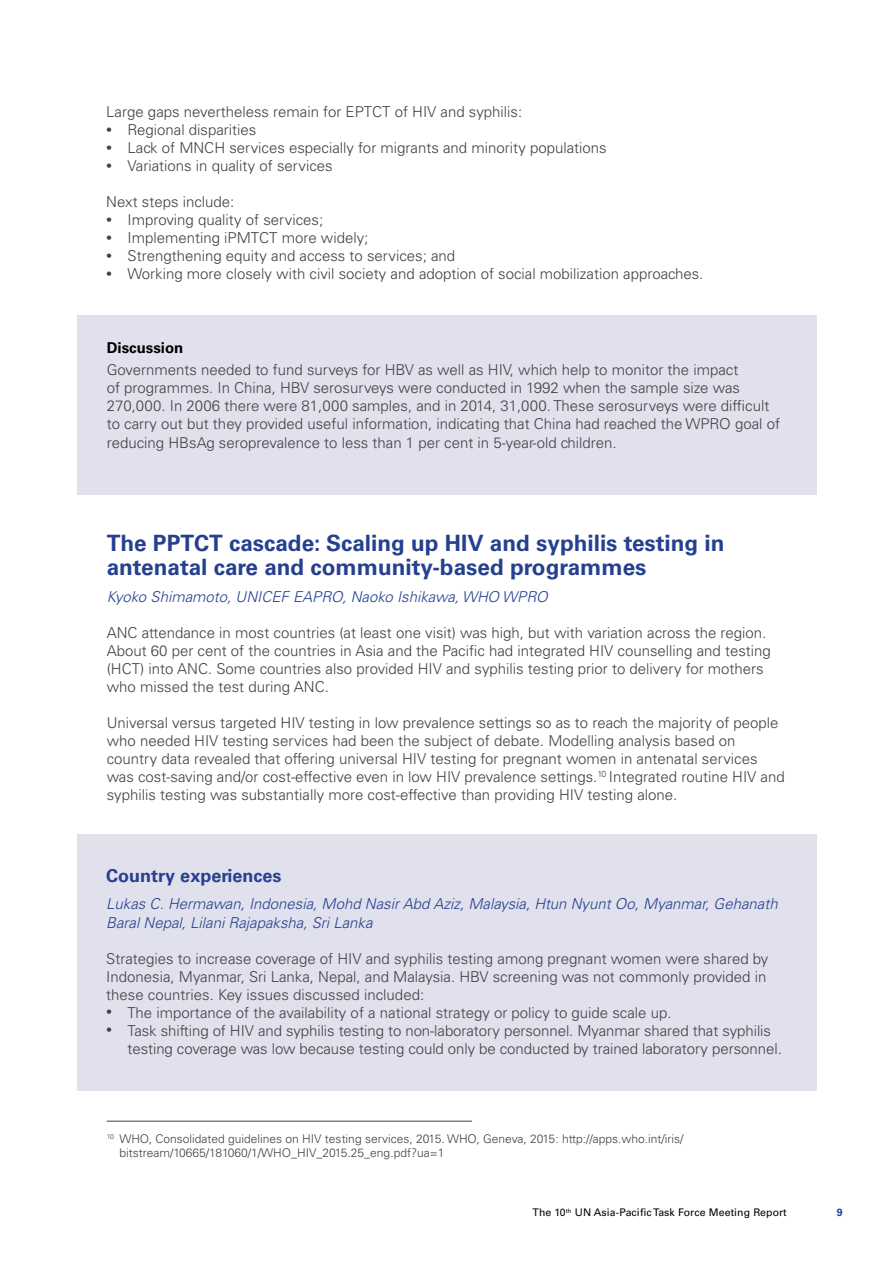
<style>
.page{position:relative;width:893px;height:1263px;background:#fff}
.page>*{position:absolute;margin:0;border:0;box-sizing:border-box;transform-origin:0 0}
.t1{font:700 22.5px/24px "Univers LT Std";color:#25408f}
.t2{font:700 18px "Univers LT Std";color:#25408f}
.t3{font:300 15px/18px "Univers LT Std";color:#414042}
.t4{font:italic 300 15px/18.8px "Univers LT Std";color:#25408f}
.t5{font:700 15px "Univers LT Std";color:#000}
.t6{font:300 12px/14.4px "Univers LT Std";color:#414042}
.t7{font:10.5px "Univers LT Std";letter-spacing:.01em;color:#000}
.t8{font:700 10.5px "Univers LT Std";color:#25408f}
.s1{font-size:12px}
</style>
<div class="page">
<div style="left:77px;top:315px;width:739px;height:180px;background:#e1e0ed"></div>
<div style="left:77px;top:834px;width:739px;height:257px;background:#e1e0ed"></div>
<hr style="left:107px;top:1121px;width:365px;height:1px;background:#414042">
<p class="t3" style="left:106px;top:103px;width:417px">Large gaps nevertheless remain for EPTCT of HIV and syphilis:</p>
<p class="t3" style="left:106px;top:121px;width:152px"><span class="s1">•</span> Regional disparities</p>
<p class="t3" style="left:106px;top:139px;width:502px"><span class="s1">•</span> Lack of MNCH services especially for migrants and minority populations</p>
<p class="t3" style="left:106px;top:157px;width:228px"><span class="s1">•</span> Variations in quality of services</p>
<p class="t3" style="left:106px;top:193px;width:130px">Next steps include:</p>
<p class="t3" style="left:106px;top:211px;width:218px"><span class="s1">•</span> Improving quality of services;</p>
<p class="t3" style="left:106px;top:229px;width:264px"><span class="s1">•</span> Implementing iPMTCT more widely;</p>
<p class="t3" style="left:106px;top:247px;width:350px"><span class="s1">•</span> Strengthening equity and access to services; and</p>
<p class="t3" style="left:106px;top:265px;width:598px"><span class="s1">•</span> Working more closely with civil society and adoption of social mobilization approaches.</p>
<p class="t5" style="left:107px;top:339px;width:78px">Discussion</p>
<p class="t3" style="left:107px;top:361px;width:675px">Governments needed to fund surveys for HBV as well as HIV, which help to monitor the impact<br>of programmes. In China, HBV serosurveys were conducted in 1992 when the sample size was 270,000. In 2006 there were 81,000 samples, and in 2014, 31,000. These serosurveys were difficult to carry out but they provided useful information, indicating that China had reached the WPRO goal of reducing HBsAg seroprevalence to less than 1 per cent in 5-year-old children.</p>
<h1 class="t1" style="left:107px;top:531px;width:619px">The PPTCT cascade: Scaling up HIV and syphilis testing in antenatal care and community-based programmes</h1>
<p class="t4" style="left:107px;top:588px;width:443px">Kyoko Shimamoto, UNICEF EAPRO, Naoko Ishikawa, WHO WPRO</p>
<p class="t3" style="left:107px;top:624px;width:666px">ANC attendance in most countries (at least one visit) was high, but with variation across the region.<br>About 60 per cent of the countries in Asia and the Pacific had integrated HIV counselling and testing (HCT) into ANC. Some countries also provided HIV and syphilis testing prior to delivery for mothers who missed the test during ANC.</p>
<p class="t3" style="left:107px;top:714px;width:680px">Universal versus targeted HIV testing in low prevalence settings so as to reach the majority of people who needed HIV testing services had been the subject of debate. Modelling analysis based on country data revealed that offering universal HIV testing for pregnant women in antenatal services was cost-saving and/or cost-effective even in low HIV prevalence settings.<sup>10</sup> Integrated routine HIV and syphilis testing was substantially more cost-effective than providing HIV testing alone.</p>
<p class="t2" style="left:106px;top:865px;width:177px">Country experiences</p>
<p class="t4" style="left:106px;top:894px;width:673px">Lukas C. Hermawan, Indonesia, Mohd Nasir Abd Aziz, Malaysia, Htun Nyunt Oo, Myanmar, Gehanath<br>Baral Nepal, Lilani Rajapaksha, Sri Lanka</p>
<p class="t3" style="left:106px;top:949px;width:664px">Strategies to increase coverage of HIV and syphilis testing among pregnant women were shared by<br>Indonesia, Myanmar, Sri Lanka, Nepal, and Malaysia. HBV screening was not commonly provided in these countries. Key issues discussed included:</p>
<p class="t3" style="left:106px;top:1003px;width:567px"><span class="s1">•</span> The importance of the availability of a national strategy or policy to guide scale up.</p>
<p class="t3" style="left:128px;top:1021px;width:656px;text-indent:-21px"><span class="s1">•</span> Task shifting of HIV and syphilis testing to non-laboratory personnel. Myanmar shared that syphilis testing coverage was low because testing could only be conducted by trained laboratory personnel.</p>
<p class="t6" style="left:119px;top:1131px;width:565px;text-indent:-13px"><sup>10</sup> WHO, Consolidated guidelines on HIV testing services, 2015. WHO, Geneva, 2015: http://apps.who.int/iris/ bitstream/10665/181060/1/WHO_HIV_2015.25_eng.pdf?ua=1</p>
<p class="t7" style="left:533px;top:1206px;width:256px">The 10<sup>th</sup> UN Asia-Pacific Task Force Meeting Report</p>
<p class="t8" style="left:837px;top:1206px;width:7px">9</p>
</div>
